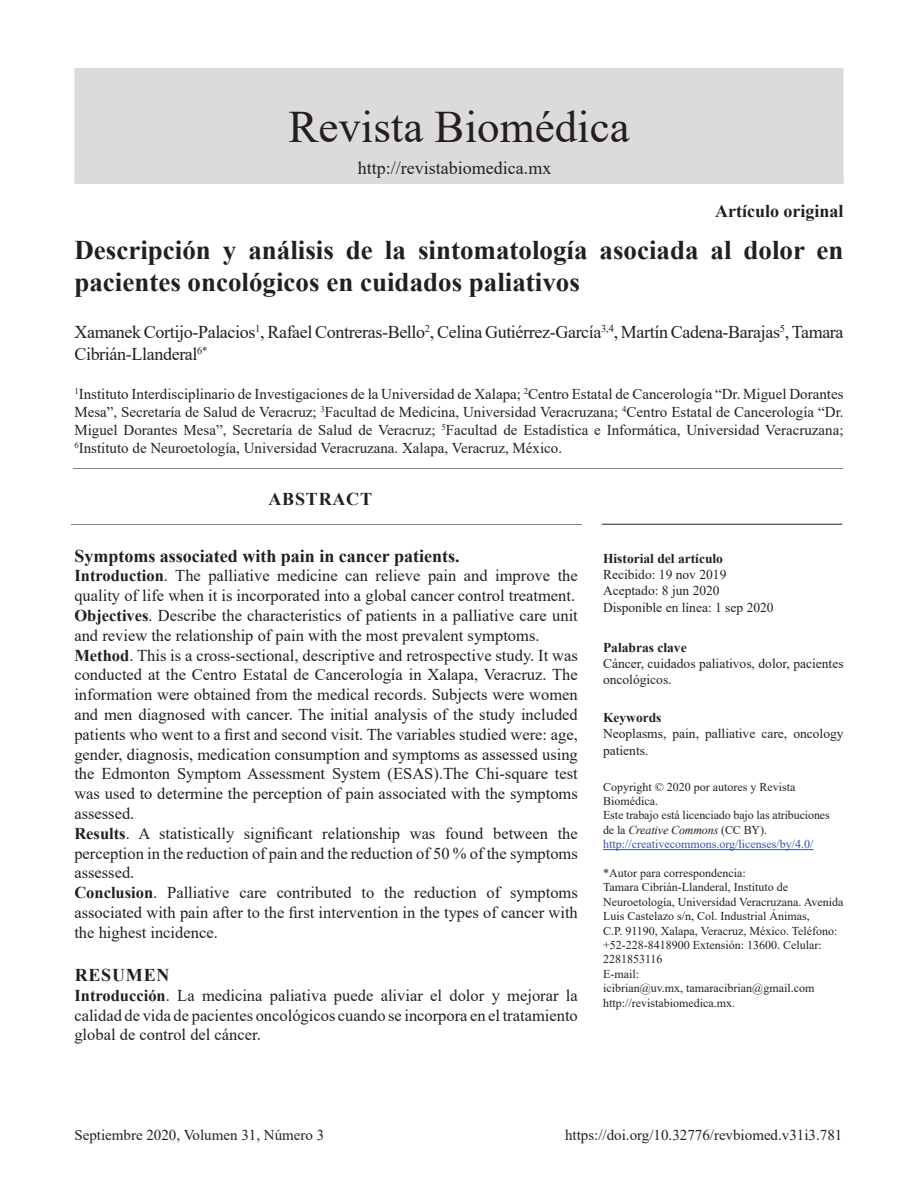
<style>
.page{position:relative;width:918px;height:1188px;background:#fff}
.page>*{position:absolute;margin:0;border:0;box-sizing:border-box;transform-origin:0 0}
.t1{font:45px "Times New Roman";color:#231f20}
.t2{font:700 27px/32.4px "Times New Roman";color:#231f20}
.t3{font:18px/21.6px "Times New Roman";letter-spacing:-.02em;color:#231f20}
.t4{font:700 18px "Times New Roman";color:#231f20}
.t5{font:18px "Times New Roman";color:#231f20}
.t6{font:700 18px "Times New Roman";letter-spacing:.045em;color:#231f20}
.t7{font:16.5px/19.8px "Times New Roman";color:#231f20}
.t8{font:15px/18px "Times New Roman";color:#231f20;text-align:justify}
.t9{font:13.5px/16.2px "Times New Roman";color:#231f20}
.t10{font:700 13.5px "Times New Roman";color:#231f20}
.t11{font:12px/14.4px "Times New Roman";color:#231f20}
.s1{font-weight:700}
.s2{font-style:italic}
.s3{color:#3853a3}
</style>
<div class="page">
<div style="left:74px;top:68px;width:770px;height:113px;background:#dcdbda"></div>
<hr style="left:74px;top:181px;width:770px;height:3px;background:#dcdbda">
<hr style="left:73px;top:469px;width:769px;height:1px;background:#808285">
<hr style="left:72px;top:524px;width:510px;height:1px;background:#808285">
<hr style="left:602px;top:524px;width:240px;height:1px;background:#231f20">
<hr style="left:603px;top:849px;width:210px;height:1px;background:#3853a3">
<h1 class="t1" style="left:288px;top:95px;width:343px">Revista Biomédica</h1>
<p class="t5" style="left:358px;top:156px;width:195px">http://revistabiomedica.mx</p>
<p class="t4" style="left:715px;top:198px;width:130px">artículo original</p>
<h2 class="t2" style="left:74px;top:232px;width:771px">descripción y análisis de la sintomatología asociada al dolor en pacientes oncológicos en cuidados paliativos</h2>
<p class="t3" style="left:74px;top:321px;width:771px">Xamanek Cortijo-Palacios<sup>1</sup>, Rafael Contreras-Bello<sup>2</sup>, Celina Gutiérrez-García<sup>3,4</sup>, Martín Cadena-Barajas<sup>5</sup>, Tamara<br>Cibrián-Llanderal<sup>6*</sup></p>
<p class="t8" style="left:74px;top:385px;width:771px"><sup>1</sup>Instituto Interdisciplinario de Investigaciones de la Universidad de Xalapa; <sup>2</sup>Centro Estatal de Cancerología “Dr. Miguel Dorantes Mesa”, Secretaría de Salud de Veracruz; <sup>3</sup>Facultad de Medicina, Universidad Veracruzana; <sup>4</sup>Centro Estatal de Cancerología “Dr.<br>Miguel Dorantes Mesa”, Secretaría de Salud de Veracruz; <sup>5</sup>Facultad de Estadística e Informática, Universidad Veracruzana; <sup>6</sup>Instituto de Neuroetología, Universidad Veracruzana. Xalapa, Veracruz, México.</p>
<p class="t6" style="left:269px;top:486px;width:105px">aBstRaCt</p>
<p class="t4" style="left:74px;top:543px;width:387px">symptoms associated with pain in cancer patients.</p>
<p class="t7" style="left:74px;top:565px;width:505px"><span class="s1">Introduction</span>. The palliative medicine can relieve pain and improve the quality of life when it is incorporated into a global cancer control treatment.<br><span class="s1">Objectives</span>. Describe the characteristics of patients in a palliative care unit and review the relationship of pain with the most prevalent symptoms.<br><span class="s1">Method</span>. This is a cross-sectional, descriptive and retrospective study. It was conducted at the Centro Estatal de Cancerología in Xalapa, Veracruz. The information were obtained from the medical records. Subjects were women and men diagnosed with cancer. The initial analysis of the study included patients who went to a first and second visit. The variables studied were: age, gender, diagnosis, medication consumption and symptoms as assessed using the Edmonton Symptom Assessment System (ESAS).The Chi-square test was used to determine the perception of pain associated with the symptoms assessed.<br><span class="s1">Results</span>. A statistically significant relationship was found between the perception in the reduction of pain and the reduction of 50 % of the symptoms assessed.<br><span class="s1">Conclusion</span>. Palliative care contributed to the reduction of symptoms associated with pain after to the first intervention in the types of cancer with the highest incidence.</p>
<p class="t6" style="left:75px;top:962px;width:96px">ResuMen</p>
<p class="t7" style="left:74px;top:985px;width:505px;text-align:justify"><span class="s1">Introducción</span>. La medicina paliativa puede aliviar el dolor y mejorar la calidad de vida de pacientes oncológicos cuando se incorpora en el tratamiento global de control del cáncer.</p>
<p class="t10" style="left:603px;top:549px;width:122px">Historial del artículo</p>
<p class="t9" style="left:603px;top:566px;width:172px">Recibido: 19 nov 2019<br>Aceptado: 8 jun 2020<br>Disponible en línea: 1 sep 2020</p>
<p class="t10" style="left:603px;top:638px;width:85px">Palabras clave</p>
<p class="t9" style="left:603px;top:655px;width:242px">Cáncer, cuidados paliativos, dolor, pacientes oncológicos.</p>
<p class="t10" style="left:603px;top:708px;width:60px">Keywords</p>
<p class="t9" style="left:603px;top:725px;width:242px">Neoplasms, pain, palliative care, oncology patients.</p>
<p class="t11" style="left:603px;top:779px;width:228px">Copyright © 2020 por autores y Revista Biomédica.<br>Este trabajo está licenciado bajo las atribuciones de la <span class="s2">Creative Commons</span> (CC BY). <span class="s3">http://creativecommons.org/licenses/by/4.0/</span></p>
<p class="t11" style="left:603px;top:865px;width:242px">*Autor para correspondencia:<br>Tamara Cibrián-Llanderal, Instituto de Neuroetología, Universidad Veracruzana. Avenida Luis Castelazo s/n, Col. Industrial Ánimas,<br>C.P. 91190, Xalapa, Veracruz, México. Teléfono: +52-228-8418900 Extensión: 13600. Celular:<br>2281853116<br>E-mail:<br>icibrian@uv.mx, tamaracibrian@gmail.com http://revistabiomedica.mx.</p>
<p class="t8" style="left:74px;top:1125px;width:251px">Septiembre 2020, Volumen 31, Número 3</p>
<p class="t8" style="left:565px;top:1125px;width:279px">https://doi.org/10.32776/revbiomed.v31i3.781</p>
</div>
